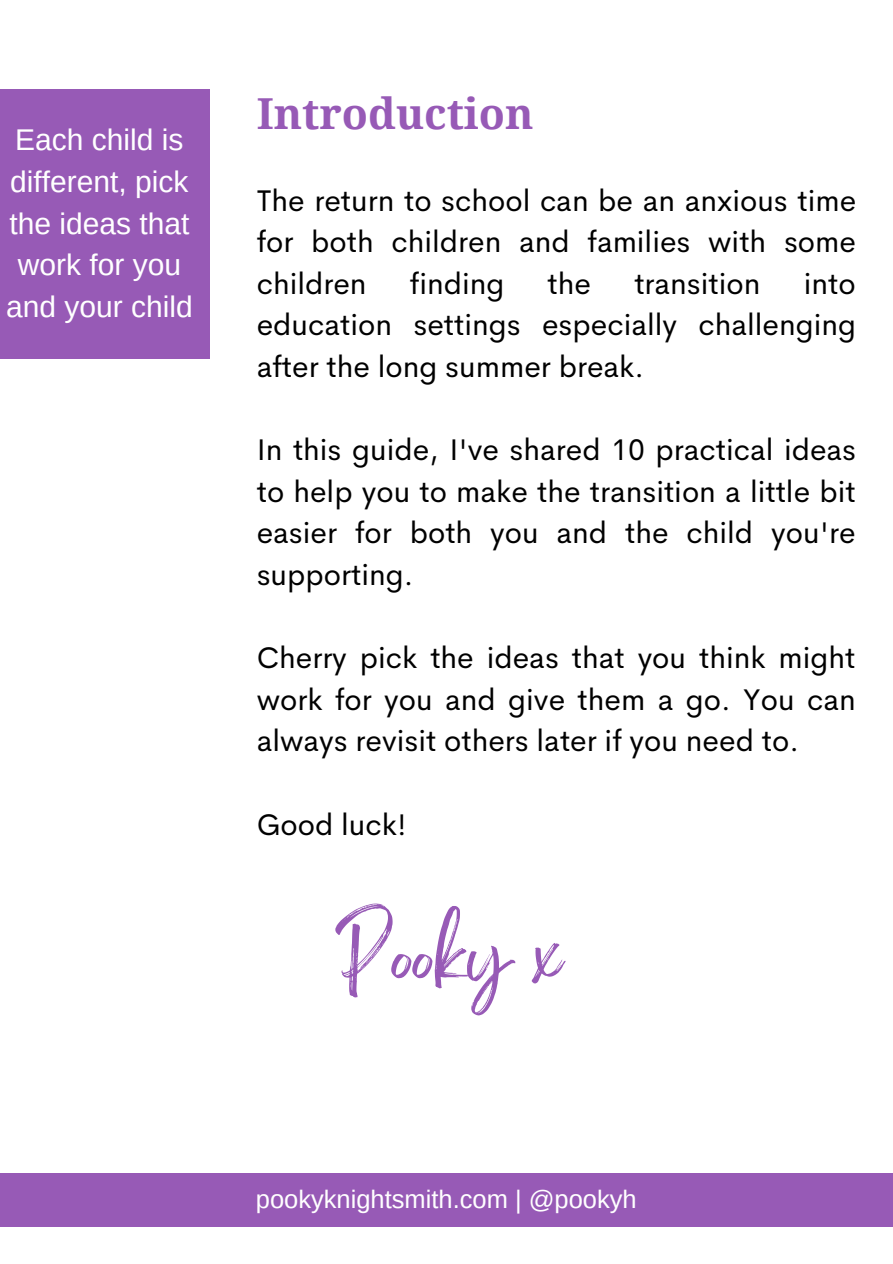
<style>
.page{position:relative;width:893px;height:1264px;background:#fff}
.page>*{position:absolute;margin:0;border:0;box-sizing:border-box;transform-origin:0 0}
.t1{font:58.5px "Brightwall";color:#975ab6}
.t2{font:700 42.75px "Droid Serif";color:#975ab6}
.t3{font:30px/41.5px "Cerebri Sans";color:#000;text-align:justify}
.t4{font:30px/41.5px "Arimo";color:#fff;text-align:center}
.t5{font:25.5px "Arimo";color:#fff}
</style>
<div class="page">
<div style="left:0;top:1173px;width:892px;height:54px;background:#975ab6"></div>
<div style="left:0;top:89px;width:210px;height:270px;background:#975ab6"></div>
<p class="t4" style="left:6px;top:119px;width:188px">Each child is different, pick the ideas that work for you and your child</p>
<h2 class="t2" style="left:257px;top:89px;width:278px">Introduction</h2>
<p class="t3" style="left:257px;top:179px;width:601px">The return to school can be an anxious time for both children and families with some children</p>
<p class="t3" style="left:410px;top:262px;width:96px">finding</p>
<p class="t3" style="left:547px;top:262px;width:45px">the</p>
<p class="t3" style="left:634px;top:262px;width:128px">transition</p>
<p class="t3" style="left:257px;top:262px;width:601px;text-indent:547px">into education settings especially challenging after the long summer break.</p>
<p class="t3" style="left:257px;top:429px;width:601px">In this guide, I've shared 10 practical ideas to help you to make the transition a little bit easier for both you and the child you're supporting.</p>
<p class="t3" style="left:257px;top:637px;width:600px">Cherry pick the ideas that you think might work for you and give them a go. You can always revisit others later if you need to.</p>
<p class="t3" style="left:257px;top:803px;width:151px">Good luck!</p>
<h1 class="t1" style="left:335px;top:935px;width:229px">Pooky x</h1>
<p class="t5" style="left:256px;top:1185px;width:382px">pookyknightsmith.com | @pookyh</p>
</div>
